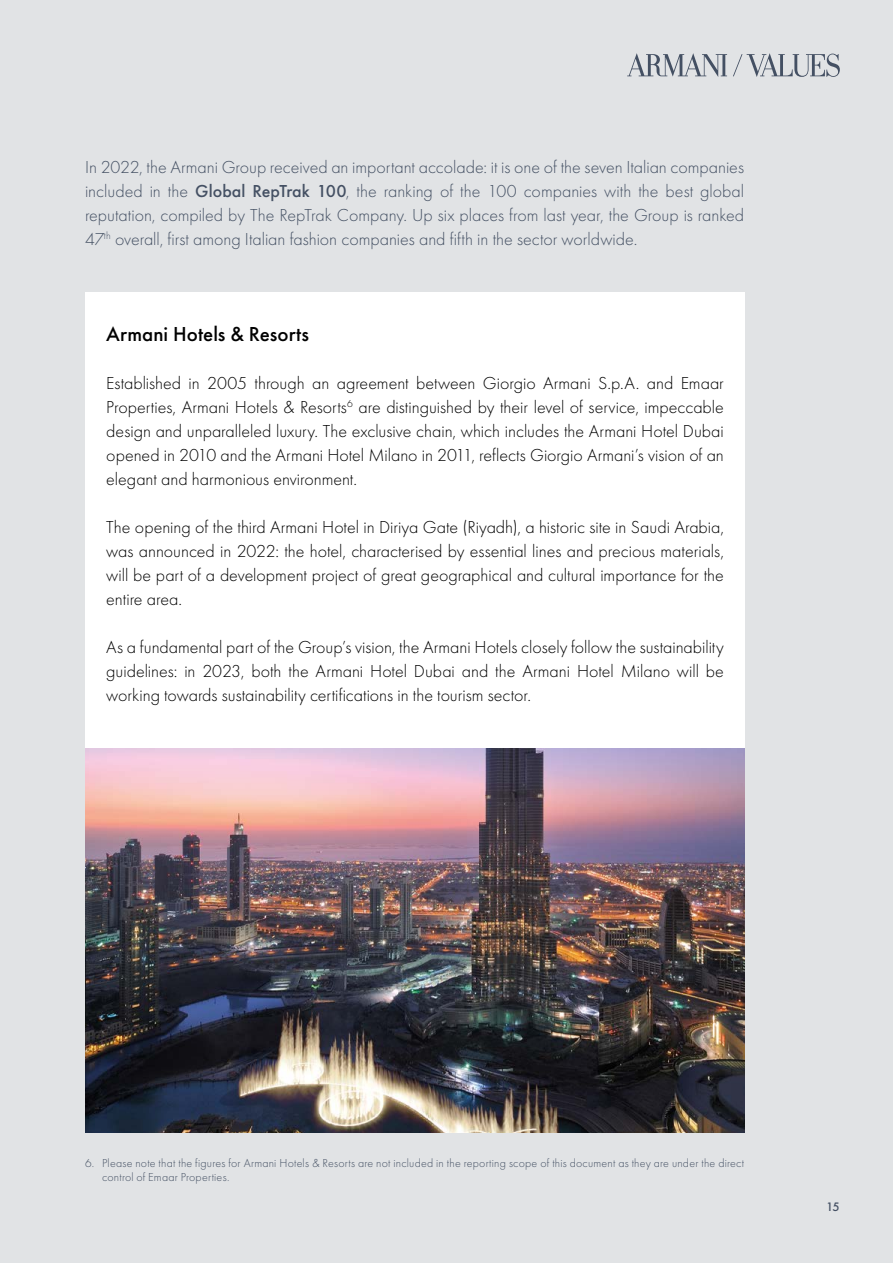
<style>
.page{position:relative;width:893px;height:1263px;background:#e1e3e5}
.page>*{position:absolute;margin:0;border:0;box-sizing:border-box;transform-origin:0 0}
.t1{font:500 21px "Futura PT";color:#000}
.t2{font:300 18px/24px "Futura PT";color:#000;text-align:justify}
.t3{font:300 18px/24px "Futura PT";color:#445063;text-align:justify}
.t4{font:500 12.75px "Futura PT";color:#445063}
.t5{font:300 12px/13.5px "Futura PT";letter-spacing:.015em;color:#445063}
.s1{font-weight:500}
</style>
<div class="page">
<div style="left:85px;top:293px;width:659px;height:840px;background:#fff"></div>
<img style="left:85px;top:749px;width:659px;height:384px">
<svg style="left:627px;top:53px;width:100px;height:24px"></svg>
<svg style="left:733px;top:53px;width:107px;height:24px"></svg>
<p class="t3" style="left:85px;top:155px;width:661px">In 2022, the Armani Group received an important accolade: it is one of the seven Italian companies included in the <span class="s1">Global RepTrak 100</span>, the ranking of the 100 companies with the best global reputation, compiled by The RepTrak Company. Up six places from last year, the Group is ranked 47<sup>th</sup> overall, first among Italian fashion companies and fifth in the sector worldwide.</p>
<p class="t1" style="left:106px;top:321px;width:204px">Armani Hotels &amp; Resorts</p>
<p class="t2" style="left:106px;top:371px;width:619px">Established in 2005 through an agreement between Giorgio Armani S.p.A. and Emaar Properties, Armani Hotels &amp; Resorts<sup>6</sup> are distinguished by their level of service, impeccable design and unparalleled luxury. The exclusive chain, which includes the Armani Hotel Dubai opened in 2010 and the Armani Hotel Milano in 2011, reflects Giorgio Armani’s vision of an elegant and harmonious environment.</p>
<p class="t2" style="left:106px;top:515px;width:619px">The opening of the third Armani Hotel in Diriya Gate (Riyadh), a historic site in Saudi Arabia, was announced in 2022: the hotel, characterised by essential lines and precious materials, will be part of a development project of great geographical and cultural importance for the entire area.</p>
<p class="t2" style="left:106px;top:635px;width:619px">As a fundamental part of the Group’s vision, the Armani Hotels closely follow the sustainability guidelines: in 2023, both the Armani Hotel Dubai and the Armani Hotel Milano will be working towards sustainability certifications in the tourism sector.</p>
<p class="t5" style="left:102px;top:1157px;width:644px;text-indent:-17px">6. Please note that the figures for Armani Hotels &amp; Resorts are not included in the reporting scope of this document as they are under the direct control of Emaar Properties.</p>
<p class="t4" style="left:826px;top:1199px;width:15px">15</p>
</div>
